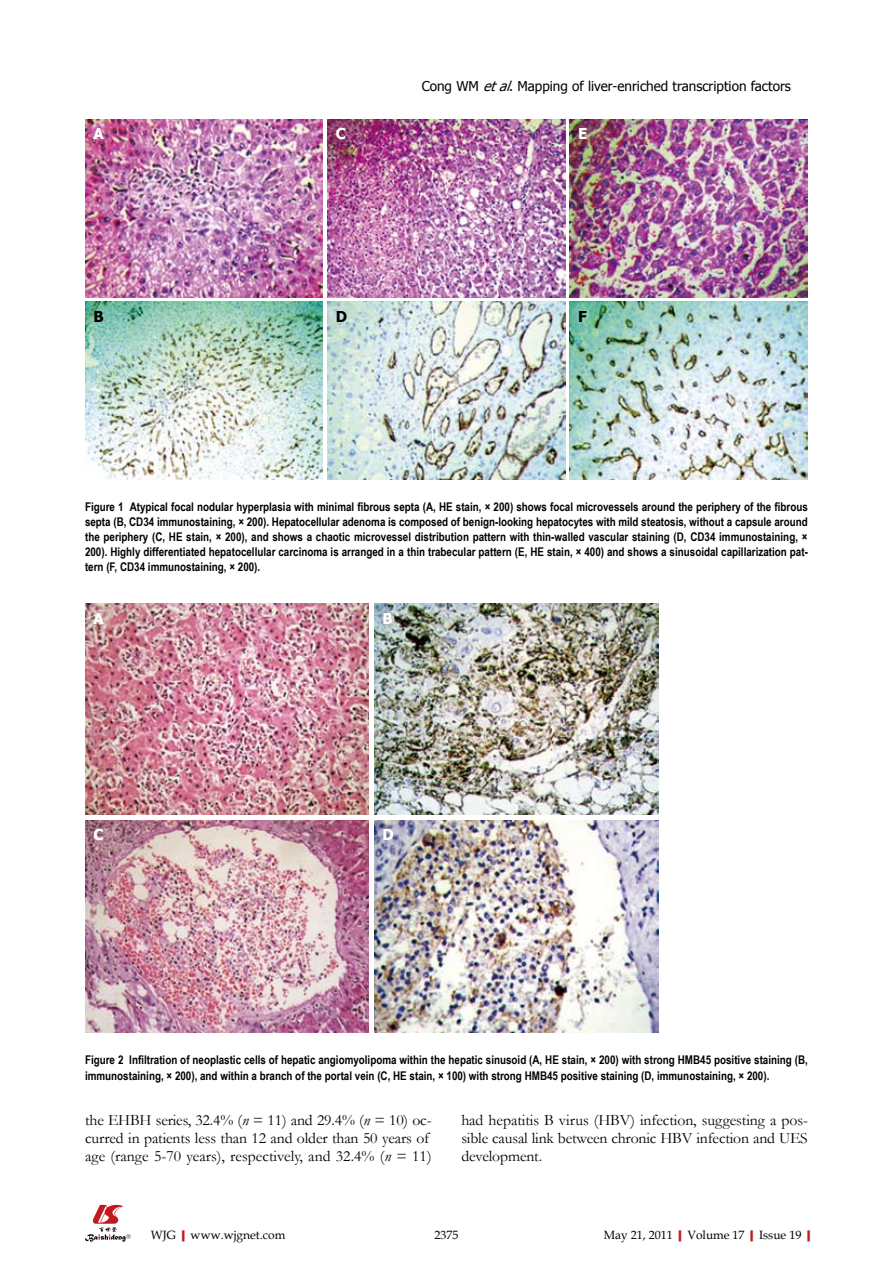
<style>
.page{position:relative;width:893px;height:1263px;background:#fff}
.page>*{position:absolute;margin:0;border:0;box-sizing:border-box;transform-origin:0 0}
.t1{font:15.75px/18px "Garamond";letter-spacing:-.01em;color:#000}
.t2{font:700 15px "Tahoma";color:#fff}
.t3{font:700 15px "Tahoma";color:#000}
.t4{font:13.5px "Tahoma";color:#000}
.t5{font:700 12px/15px "Arial Narrow";color:#000;text-align:justify}
.t6{font:12px "Book Antiqua";color:#000}
.s1{font-style:italic}
.s2{font-weight:700;color:#c01920}
</style>
<div class="page">
<svg style="left:85px;top:1205px;width:46px;height:37px"></svg>
<img style="left:85px;top:119px;width:238px;height:178px">
<img style="left:85px;top:301px;width:238px;height:179px">
<img style="left:327px;top:119px;width:238px;height:178px">
<img style="left:327px;top:301px;width:238px;height:179px">
<img style="left:570px;top:119px;width:238px;height:178px">
<img style="left:570px;top:301px;width:238px;height:179px">
<img style="left:85px;top:603px;width:573px;height:430px">
<div style="left:85px;top:815px;width:574px;height:5px;background:#fff"></div>
<hr style="left:370px;top:603px;width:4px;height:432px;background:#fff">
<p class="t2" style="left:94px;top:123px;width:12px">A</p>
<p class="t3" style="left:94px;top:306px;width:12px">B</p>
<p class="t2" style="left:336px;top:123px;width:12px">C</p>
<p class="t3" style="left:336px;top:306px;width:13px">D</p>
<p class="t4" style="left:422px;top:77px;width:371px">Cong WM <span class="s1">etal</span>. Mapping of liver-enriched transcription factors</p>
<p class="t2" style="left:578px;top:123px;width:11px">E</p>
<p class="t3" style="left:578px;top:306px;width:10px">F</p>
<p class="t5" style="left:85px;top:499px;width:724px">Figure 1 Atypical focal nodular hyperplasia with minimal fibrous septa (A, HE stain, × 200) shows focal microvessels around the periphery of the fibrous septa (B, CD34 immunostaining, × 200). Hepatocellular adenoma is composed of benign-looking hepatocytes with mild steatosis, without a capsule around the periphery (C, HE stain, × 200), and shows a chaotic microvessel distribution pattern with thin-walled vascular staining (D, CD34 immunostaining, × 200). Highly differentiated hepatocellular carcinoma is arranged in a thin trabecular pattern (E, HE stain, × 400) and shows a sinusoidal capillarization pat&shy;tern (F, CD34 immunostaining, × 200).</p>
<p class="t2" style="left:94px;top:608px;width:12px">A</p>
<p class="t2" style="left:382px;top:608px;width:12px">B</p>
<p class="t2" style="left:94px;top:824px;width:12px">C</p>
<p class="t2" style="left:382px;top:824px;width:13px">D</p>
<p class="t5" style="left:85px;top:1052px;width:724px">Figure 2 Infiltration of neoplastic cells of hepatic angiomyolipoma within the hepatic sinusoid (A, HE stain, × 200) with strong HMB45 positive staining (B, immunostaining, × 200), and within a branch of the portal vein (C, HE stain, × 100) with strong HMB45 positive staining (D, immunostaining, × 200).</p>
<h1 class="t1" style="left:85px;top:1111px;width:348px">the EHBH series, 32.4% (<span class="s1">n</span> = 11) and 29.4% (<span class="s1">n</span> = 10) oc&shy;curred in patients less than 12 and older than 50 years of age (range 5-70 years), respectively, and 32.4% (<span class="s1">n</span> = 11)</h1>
<h1 class="t1" style="left:461px;top:1111px;width:348px;text-align:justify">had hepatitis B virus (HBV) infection, suggesting a pos&shy;sible causal link between chronic HBV infection and UES development.</h1>
<p class="t6" style="left:151px;top:1226px;width:136px">WJG<span class="s2">|</span>www.wjgnet.com</p>
<p class="t6" style="left:434px;top:1226px;width:25px">2375</p>
<p class="t6" style="left:604px;top:1226px;width:214px">May 21, 2011<span class="s2">|</span>Volume 17<span class="s2">|</span>Issue 19<span class="s2">|</span></p>
</div>
